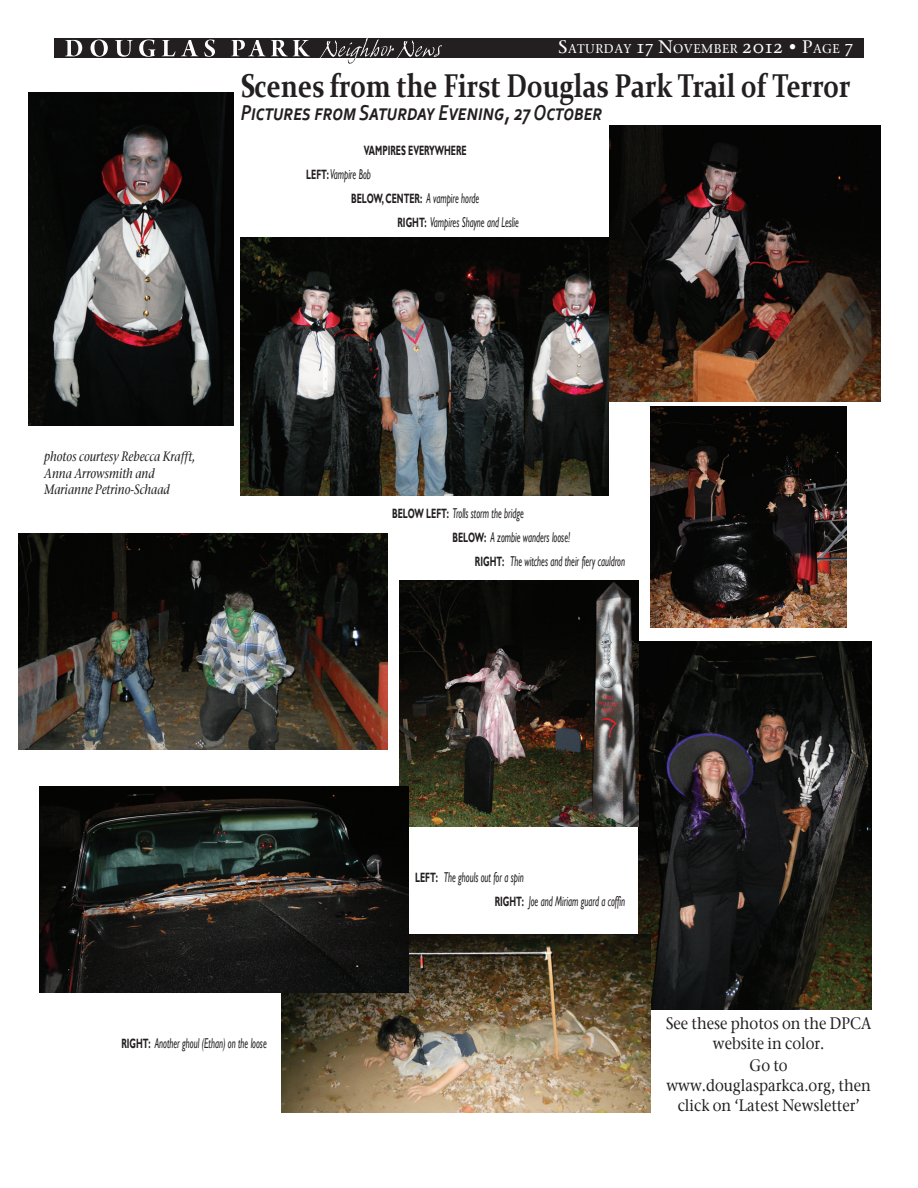
<style>
.page{position:relative;width:918px;height:1188px;background:#fff}
.page>*{position:absolute;margin:0;border:0;box-sizing:border-box;transform-origin:0 0}
.t1{font:700 33px "Constantia";color:#231f20;scale:.8 1}
.t2{font:italic 700 22.5px "Corbel";letter-spacing:.005em;color:#231f20;scale:.8 1}
.t3{font:16.5px/19.8px "ITC Stone Serif OS Medium";color:#231f20;text-align:center;scale:.9 1}
.t4{font:italic 14.25px/24px "Gill Sans";color:#231f20;scale:.6 1}
.t5{font:italic 13.5px/16.2px "ITC Stone Serif OS Medium";color:#231f20;scale:.85 1}
.t6{font:700 13.5px "Gill Sans";color:#231f20;scale:.6 1}
.t7{font:12.6px "ITC Stone Serif OS Medium";letter-spacing:.035em;color:#fff}
.s1{font-size:18px}
.s2{font-weight:700;font-style:normal;font-size:13.5px}
.s3{font-weight:400;font-style:italic;font-size:14.25px}
</style>
<div class="page">
<div style="left:54px;top:39px;width:810px;height:19px;background:#231f20"></div>
<svg style="left:65px;top:40px;width:245px;height:17px"></svg>
<svg style="left:320px;top:38px;width:122px;height:26px"></svg>
<img style="left:19px;top:533px;width:368px;height:216px">
<img style="left:28px;top:93px;width:206px;height:332px">
<img style="left:638px;top:641px;width:233px;height:369px">
<img style="left:610px;top:125px;width:270px;height:277px">
<img style="left:282px;top:935px;width:368px;height:177px">
<img style="left:399px;top:581px;width:239px;height:246px">
<img style="left:40px;top:786px;width:368px;height:207px">
<img style="left:650px;top:406px;width:197px;height:222px">
<img style="left:240px;top:237px;width:369px;height:258px">
<p class="t7" style="left:559px;top:41px;width:296px"><span class="s1">S</span>ATURDAY <span class="s1">17 N</span>OVEMBER <span class="s1">2012 • P</span>AGE <span class="s1">7</span></p>
<h1 class="t1" style="left:241px;top:63px;width:764px">Scenes from the First Douglas Park Trail of Terror</h1>
<h2 class="t2" style="left:241px;top:99px;width:454px">Pictures from Saturday Evening, 27 October</h2>
<p class="t5" style="left:44px;top:449px;width:179px">photos courtesy Rebecca Krafft,<br>Anna Arrowsmith and<br>Marianne Petrino-Schaad</p>
<p class="t6" style="left:364px;top:143px;width:173px">VAMPIRES EVERYWHERE</p>
<p class="t4" style="left:306px;top:162px;width:109px"><span class="s2">LEFT:</span> Vampire Bob</p>
<p class="t6" style="left:351px;top:191px;width:215px">BELOW, CENTER: <span class="s3">A vampire horde</span></p>
<p class="t4" style="left:397px;top:210px;width:204px"><span class="s2">RIGHT:</span> Vampires Shayne and Leslie</p>
<p class="t4" style="left:392px;top:502px;width:221px"><span class="s2">BELOW LEFT:</span> Trolls storm the bridge</p>
<p class="t4" style="left:452px;top:526px;width:198px"><span class="s2">BELOW:</span> A zombie wanders loose!</p>
<p class="t4" style="left:475px;top:550px;width:252px"><span class="s2">RIGHT:</span> The witches and their fiery cauldron</p>
<p class="t4" style="left:121px;top:1031px;width:244px"><span class="s2">RIGHT:</span> Another ghoul (Ethan) on the loose</p>
<p class="t4" style="left:495px;top:865px;width:219px;text-indent:-80px"><span class="s2">LEFT:</span> The ghouls out for a spin<br><span class="s2">RIGHT:</span> Joe and Miriam guard a coffin</p>
<p class="t3" style="left:666px;top:1013px;width:229px">See these photos on the DPCA website in color.</p>
<p class="t3" style="left:666px;top:1055px;width:229px">Go to www.douglasparkca.org, then click on ‘Latest Newsletter’</p>
</div>
